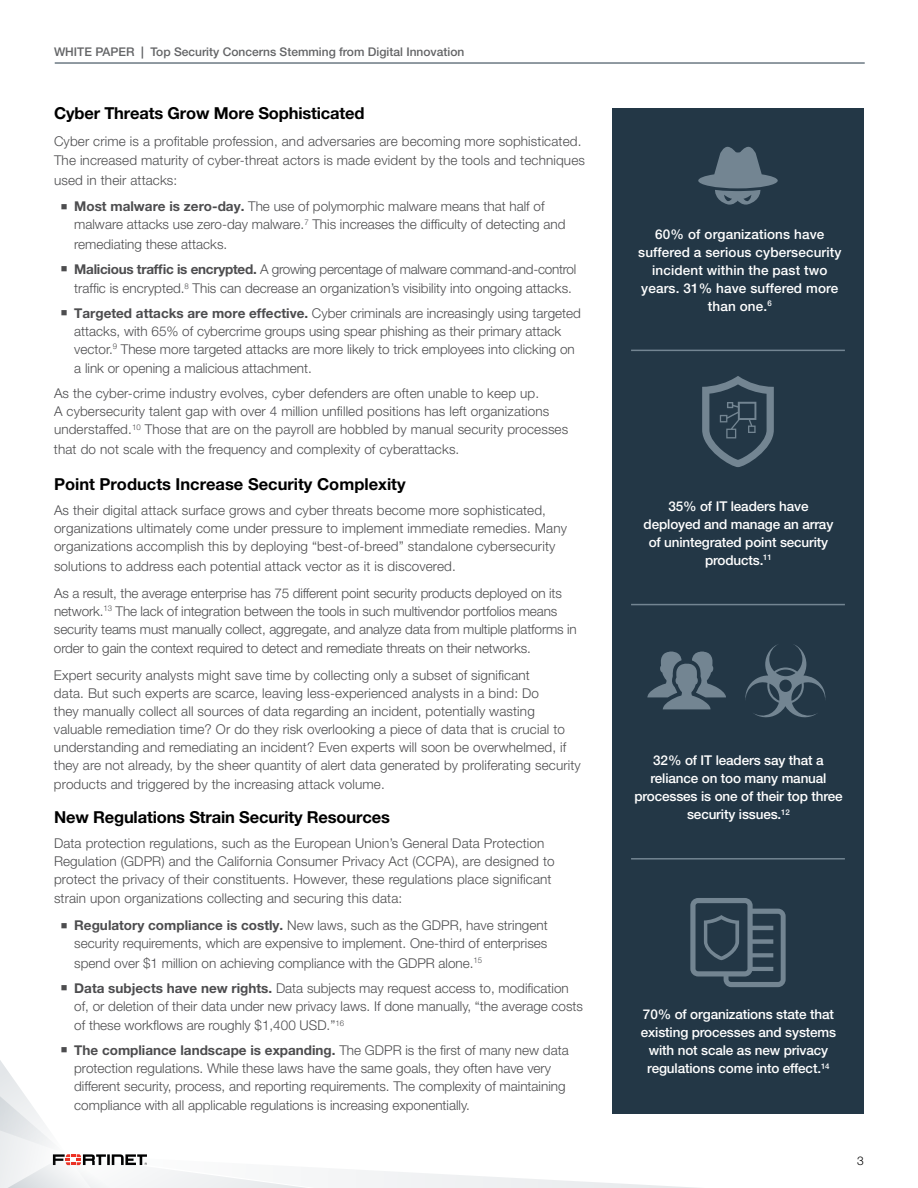
<style>
.page{position:relative;width:918px;height:1188px;background:#fff}
.page>*{position:absolute;margin:0;border:0;box-sizing:border-box;transform-origin:0 0}
.t1{font:700 16.5px "Helvetica Neue LT Pro";letter-spacing:-.01em;color:#000}
.t2{font:300 13.5px/18px "Helvetica Neue LT Pro";letter-spacing:.01em;color:#4d4d4f}
.t3{font:300 13.5px/26.8px "Helvetica Neue LT Pro";letter-spacing:-.01em;color:#4d4d4f}
.t4{font:500 13.5px/18px "Helvetica Neue LT Pro";letter-spacing:-.01em;color:#fff;text-align:center}
.t5{font:500 13.5px/18px "Helvetica Neue LT Pro";letter-spacing:.01em;color:#fff;text-align:center}
.t6{font:500 12px "Helvetica Neue LT Pro";color:#636466}
.t7{font:300 12px "Helvetica Neue LT Pro";color:#000}
.s1{font-weight:700}
</style>
<div class="page">
<hr style="left:55px;top:63px;width:810px;height:1px;background:#233746">
<svg style="left:0;top:1060px;width:697px;height:128px"></svg>
<div style="left:612px;top:108px;width:252px;height:1006px;background:#233746"></div>
<hr style="left:631px;top:350px;width:214px;height:1px;background:#738592">
<hr style="left:631px;top:604px;width:214px;height:1px;background:#738592">
<hr style="left:631px;top:858px;width:214px;height:2px;background:#738592">
<svg style="left:698px;top:147px;width:80px;height:58px"></svg>
<svg style="left:745px;top:644px;width:81px;height:74px"></svg>
<svg style="left:702px;top:376px;width:72px;height:91px"></svg>
<svg style="left:647px;top:652px;width:79px;height:57px"></svg>
<svg style="left:690px;top:898px;width:96px;height:89px"></svg>
<p class="t6" style="left:54px;top:44px;width:412px">WHITE PAPER <span class="s1">|</span> Top Security Concerns Stemming from Digital Innovation</p>
<p class="t1" style="left:54px;top:103px;width:312px">Cyber Threats Grow More Sophisticated</p>
<p class="t2" style="left:54px;top:131px;width:532px;line-height:19.5px">Cyber crime is a profitable profession, and adversaries are becoming more sophisticated.<br>The increased maturity of cyber-threat actors is made evident by the tools and techniques used in their attacks:</p>
<p class="t2" style="left:74px;top:197px;width:493px;text-indent:-14px">■ <span class="s1">Most malware is zero-day.</span> The use of polymorphic malware means that half of malware attacks use zero-day malware.<sup>7</sup> This increases the difficulty of detecting and</p>
<p class="t2" style="left:74px;top:235px;width:155px">remediating these attacks.</p>
<p class="t2" style="left:74px;top:259px;width:503px;line-height:19.5px;text-indent:-14px">■ <span class="s1">Malicious traffic is encrypted.</span> A growing percentage of malware command-and-control traffic is encrypted.<sup>8</sup> This can decrease an organization’s visibility into ongoing attacks.</p>
<p class="t2" style="left:61px;top:304px;width:522px;text-align:center">■ <span class="s1">Targeted attacks are more effective.</span> Cyber criminals are increasingly using targeted attacks, with 65% of cybercrime groups using spear phishing as their primary attack vector.<sup>9</sup> These more targeted attacks are more likely to trick employees into clicking on</p>
<p class="t2" style="left:54px;top:356px;width:487px;line-height:24.8px;text-indent:20px">a link or opening a malicious attachment.<br>As the cyber-crime industry evolves, cyber defenders are often unable to keep up.</p>
<p class="t2" style="left:54px;top:402px;width:516px">A cybersecurity talent gap with over 4 million unfilled positions has left organizations understaffed.<sup>10</sup> Those that are on the payroll are hobbled by manual security processes</p>
<p class="t2" style="left:54px;top:440px;width:407px">that do not scale with the frequency and complexity of cyberattacks.</p>
<p class="t1" style="left:54px;top:474px;width:353px">Point Products Increase Security Complexity</p>
<p class="t2" style="left:54px;top:501px;width:515px">As their digital attack surface grows and cyber threats become more sophisticated, organizations ultimately come under pressure to implement immediate remedies. Many organizations accomplish this by deploying “best-of-breed” standalone cybersecurity</p>
<p class="t3" style="left:54px;top:552px;width:509px">solutions to address each potential attack vector as it is discovered.<br>As a result, the average enterprise has 75 different point security products deployed on its</p>
<p class="t3" style="left:54px;top:601px;width:524px;line-height:18px">network.<sup>13</sup> The lack of integration between the tools in such multivendor portfolios means security teams must manually collect, aggregate, and analyze data from multiple platforms in</p>
<p class="t3" style="left:54px;top:635px;width:478px">order to gain the context required to detect and remediate threats on their networks.<br>Expert security analysts might save time by collecting only a subset of significant</p>
<p class="t2" style="left:54px;top:684px;width:528px">data. But such experts are scarce, leaving less-experienced analysts in a bind: Do<br>they manually collect all sources of data regarding an incident, potentially wasting valuable remediation time? Or do they risk overlooking a piece of data that is crucial to understanding and remediating an incident? Even experts will soon be overwhelmed, if they are not already, by the sheer quantity of alert data generated by proliferating security</p>
<p class="t2" style="left:54px;top:775px;width:332px">products and triggered by the increasing attack volume.</p>
<p class="t1" style="left:54px;top:807px;width:337px">New Regulations Strain Security Resources</p>
<p class="t2" style="left:54px;top:834px;width:502px">Data protection regulations, such as the European Union’s General Data Protection<br>Regulation (GDPR) and the California Consumer Privacy Act (CCPA), are designed to protect the privacy of their constituents. However, these regulations place significant</p>
<p class="t2" style="left:54px;top:889px;width:350px">strain upon organizations collecting and securing this data:</p>
<p class="t2" style="left:61px;top:916px;width:488px;text-align:right">■ <span class="s1">Regulatory compliance is costly.</span> New laws, such as the GDPR, have stringent security requirements, which are expensive to implement. One-third of enterprises</p>
<p class="t2" style="left:74px;top:954px;width:410px">spend over $1 million on achieving compliance with the GDPR alone.<sup>15</sup></p>
<p class="t2" style="left:74px;top:978px;width:510px;text-indent:-14px">■ <span class="s1">Data subjects have new rights.</span> Data subjects may request access to, modification of, or deletion of their data under new privacy laws. If done manually, “the average costs</p>
<p class="t2" style="left:74px;top:1016px;width:271px">of these workflows are roughly $1,400 USD.”<sup>16</sup></p>
<p class="t2" style="left:74px;top:1041px;width:496px;text-indent:-14px">■ <span class="s1">The compliance landscape is expanding.</span> The GDPR is the first of many new data protection regulations. While these laws have the same goals, they often have very different security, process, and reporting requirements. The complexity of maintaining</p>
<p class="t2" style="left:74px;top:1096px;width:397px">compliance with all applicable regulations is increasing exponentially.</p>
<p class="t5" style="left:638px;top:225px;width:205px">60% of organizations have suffered a serious cybersecurity incident within the past two years. 31% have suffered more than one.<sup>6</sup></p>
<p class="t4" style="left:644px;top:497px;width:191px">35% of IT leaders have deployed and manage an array of unintegrated point security products.<sup>11</sup></p>
<p class="t4" style="left:634px;top:751px;width:210px">32% of IT leaders say that a reliance on too many manual processes is one of their top three security issues.<sup>12</sup></p>
<p class="t4" style="left:641px;top:1005px;width:197px">70% of organizations state that existing processes and systems with not scale as new privacy regulations come into effect.<sup>14</sup></p>
<p class="t7" style="left:857px;top:1154px;width:8px">3</p>
</div>
